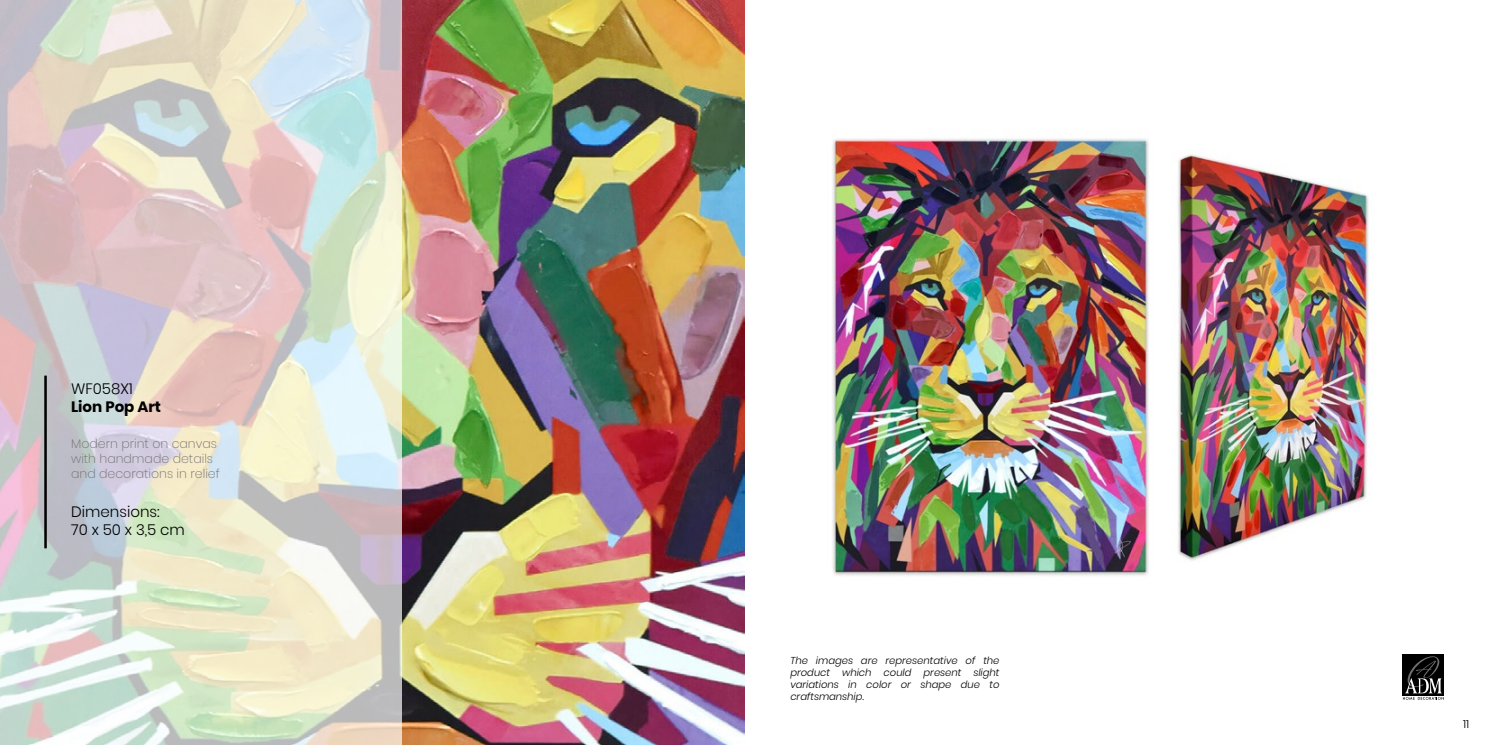
<style>
.page{position:relative;width:1489px;height:745px;background:#fff}
.page>*{position:absolute;margin:0;border:0;box-sizing:border-box;transform-origin:0 0}
.t1{font:300 15px/18px "Poppins";color:#000}
.t2{font:700 15px "Poppins";color:#000}
.t3{font:200 12.5px/15px "Poppins";color:#706f6f}
.t4{font:300 11.25px "Poppins";color:#000}
.t5{font:italic 300 10px/12px "Poppins";color:#000;text-align:justify}
</style>
<div class="page">
<div style="left:1402px;top:654px;width:41px;height:41px;background:#000"></div>
<svg style="left:1402px;top:656px;width:41px;height:43px"></svg>
<img style="left:401px;top:0;width:343px;height:743px">
<svg style="left:0;top:0;width:401px;height:744px;background:#dbd7cf"></svg>
<img style="left:832px;top:138px;width:317px;height:439px">
<img style="left:1116px;top:151px;width:253px;height:411px">
<hr style="left:44px;top:375px;width:3px;height:173px;background:#000">
<h1 class="t1" style="left:71px;top:379px;width:63px">WF058X1</h1>
<h1 class="t2" style="left:71px;top:397px;width:91px">Lion Pop Art</h1>
<p class="t3" style="left:71px;top:436px;width:150px">Modern print on canvas with handmade details and decorations in relief</p>
<h1 class="t1" style="left:71px;top:502px;width:115px">Dimensions:<br>70 x 50 x 3,5 cm</h1>
<p class="t5" style="left:790px;top:653px;width:211px">The images are representative of the product which could present slight variations in color or shape due to craftsmanship.</p>
<p class="t4" style="left:1462px;top:716px;width:8px">11</p>
</div>
